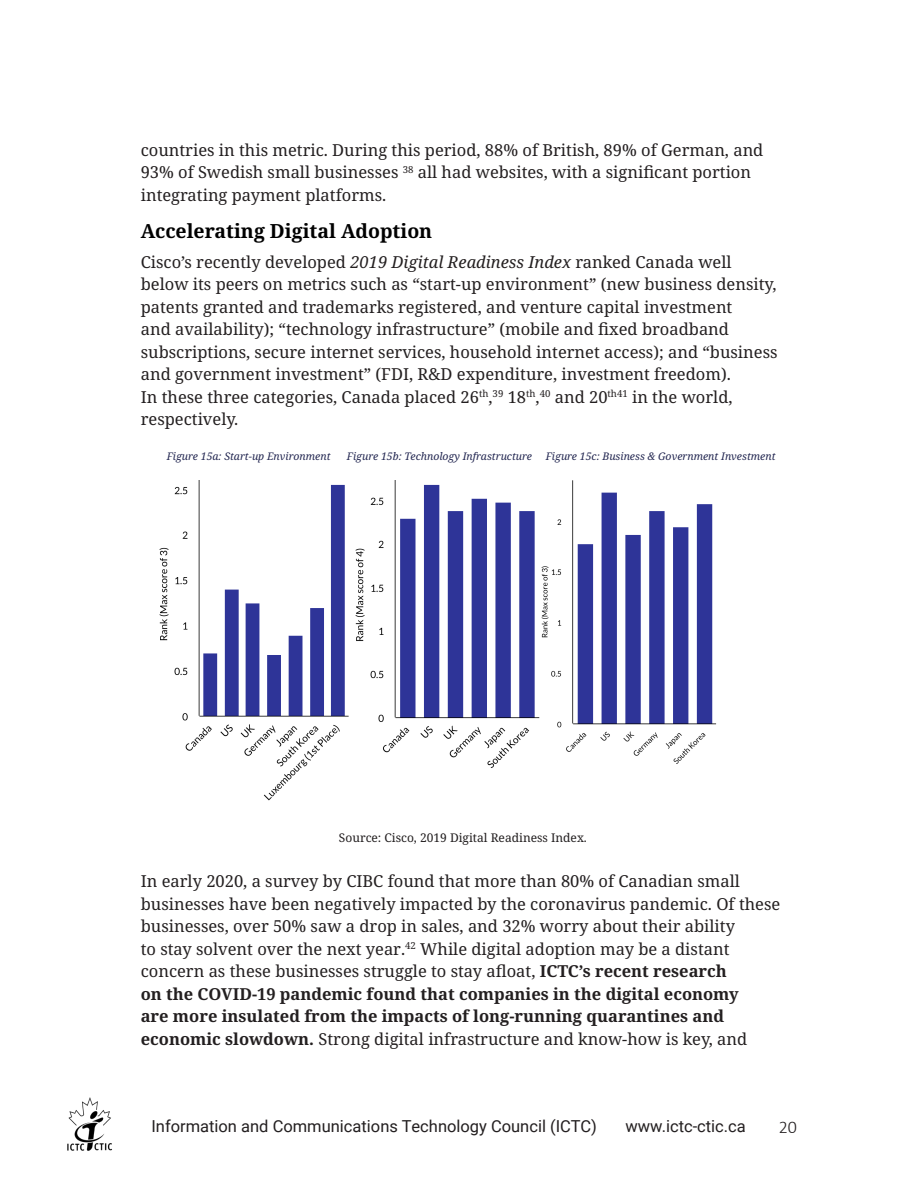
<style>
.page{position:relative;width:918px;height:1188px;background:#fff}
.page>*{position:absolute;margin:0;border:0;box-sizing:border-box;transform-origin:0 0}
.t1{font:700 19.5px "Noto Serif";color:#000}
.t2{font:300 18px "Calibri";color:#231f20}
.t3{font:16.5px/22.5px "Noto Serif";color:#231f20}
.t4{font:16.5px "Roboto";color:#231f20}
.t5{font:12px "Noto Serif";color:#231f20}
.t6{font:italic 10.5px "Noto Serif";color:#242852}
.s1{font-style:italic}
.s2{font-weight:700}
</style>
<div class="page">
<img style="left:67px;top:1097px;width:45px;height:54px">
<img style="left:159px;top:480px;width:558px;height:321px">
<p class="t3" style="left:141px;top:139px;width:624px">countries in this metric. During this period, 88% of British, 89% of German, and<br>93% of Swedish small businesses <sup>38</sup> all had websites, with a significant portion integrating payment platforms.</p>
<p class="t1" style="left:141px;top:218px;width:293px">Accelerating Digital Adoption</p>
<p class="t3" style="left:141px;top:251px;width:638px">Cisco’s recently developed <span class="s1">2019 Digital Readiness Index</span> ranked Canada well below its peers on metrics such as “start-up environment” (new business density, patents granted and trademarks registered, and venture capital investment<br>and availability); “technology infrastructure” (mobile and fixed broadband subscriptions, secure internet services, household internet access); and “business and government investment” (FDI, R&amp;D expenditure, investment freedom).<br>In these three categories, Canada placed 26<sup>th</sup>,<sup>39</sup> 18<sup>th</sup>,<sup>40</sup> and 20<sup>th41</sup> in the world, respectively.</p>
<p class="t6" style="left:167px;top:449px;width:165px">Figure 15a: Start-up Environment</p>
<p class="t6" style="left:347px;top:449px;width:187px">Figure 15b: Technology Infrastructure</p>
<p class="t6" style="left:546px;top:449px;width:231px">Figure 15c: Business &amp; Government Investment</p>
<p class="t5" style="left:339px;top:830px;width:250px">Source: Cisco, 2019 Digital Readiness Index.</p>
<p class="t3" style="left:141px;top:870px;width:641px">In early 2020, a survey by CIBC found that more than 80% of Canadian small businesses have been negatively impacted by the coronavirus pandemic. Of these businesses, over 50% saw a drop in sales, and 32% worry about their ability<br>to stay solvent over the next year.<sup>42</sup> While digital adoption may be a distant concern as these businesses struggle to stay afloat, <span class="s2">ICTC’s recent research<br>on the COVID-19 pandemic found that companies in the digital economy<br>are more insulated from the impacts of long-running quarantines and economic slowdown.</span> Strong digital infrastructure and know-how is key, and</p>
<p class="t4" style="left:151px;top:1115px;width:447px">Information and Communications Technology Council (ICTC)</p>
<p class="t4" style="left:626px;top:1115px;width:122px">www.ictc-ctic.ca</p>
<p class="t2" style="left:779px;top:1116px;width:20px">20</p>
</div>
